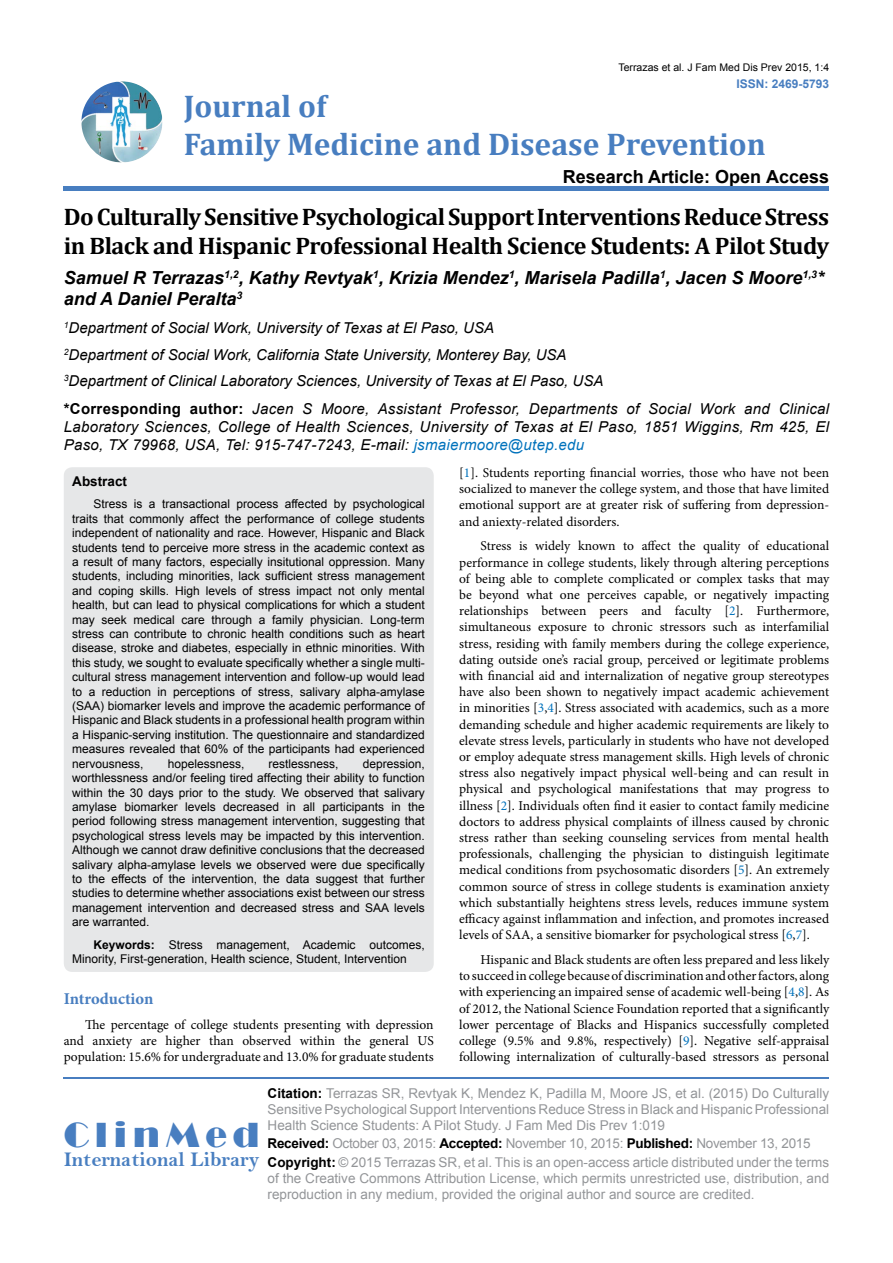
<style>
.page{position:relative;width:893px;height:1263px;background:#fff}
.page>*{position:absolute;margin:0;border:0;box-sizing:border-box;transform-origin:0 0}
.t1{font:36px "Broadway";letter-spacing:.16em;color:#487ec0}
.t2{font:700 31.5px/37.8px "Cambria";color:#487ec0}
.t3{font:700 24px/28.8px "Cambria";letter-spacing:-.02em;color:#000}
.t4{font:21px "Bell MT Bold";color:#487ec0}
.t5{font:italic 700 18px/21.6px "Arial";color:#000}
.t6{font:700 18px "Arial";color:#000}
.t7{font:700 16.5px "Minion Pro";letter-spacing:-.005em;color:#487ec0}
.t8{font:italic 15px/26.5px "Arial";color:#000}
.t9{font:13.5px/16.2px "Minion Pro";color:#000;text-align:justify}
.t10{font:13.5px/16.2px "Arial";color:#939598}
.t11{font:700 13.5px "Arial";color:#000}
.t12{font:12px/14.4px "Arial";color:#000;text-align:justify}
.t13{font:700 12px "Arial";color:#487ec0}
.t14{font:10.5px "Arial";color:#000}
.s1{font-weight:700;font-style:normal}
.s2{color:#0072bc}
.s3{font-weight:700}
.s4{font-weight:700;color:#000}
</style>
<div class="page">
<img style="left:81px;top:81px;width:81px;height:81px;border-radius:41px">
<div style="left:64px;top:186px;width:765px;height:5px;background:#487ec0"></div>
<hr style="left:64px;top:1077px;width:765px;height:2px;background:#487ec0">
<div style="left:64px;top:467px;width:370px;height:505px;background:#e6e7e8;border-radius:9px"></div>
<p class="t14" style="left:618px;top:61px;width:212px">Terrazas et al. J Fam Med Dis Prev 2015, 1:4</p>
<p class="t13" style="left:736px;top:75px;width:94px">ISSN: 2469-5793</p>
<h2 class="t2" style="left:184px;top:86px;width:584px">Journal of<br>Family Medicine and Disease Prevention</h2>
<h3 class="t6" style="left:563px;top:164px;width:268px">Research Article: Open Access</h3>
<h3 class="t3" style="left:64px;top:201px;width:767px">Do Culturally Sensitive Psychological Support Interventions Reduce Stress in Black and Hispanic Professional Health Science Students: A Pilot Study</h3>
<h3 class="t5" style="left:64px;top:267px;width:762px">Samuel R Terrazas<sup>1,2</sup>, Kathy Revtyak<sup>1</sup>, Krizia Mendez<sup>1</sup>, Marisela Padilla<sup>1</sup>, Jacen S Moore<sup>1,3</sup>* and A Daniel Peralta<sup>3</sup></h3>
<p class="t8" style="left:64px;top:315px;width:541px"><sup>1</sup>Department of Social Work, University of Texas at El Paso, USA<br><sup>2</sup>Department of Social Work, California State University, Monterey Bay, USA<br><sup>3</sup>Department of Clinical Laboratory Sciences, University of Texas at El Paso, USA</p>
<p class="t8" style="left:64px;top:400px;width:767px;line-height:18px;text-align:justify"><span class="s1">*Corresponding author:</span> Jacen S Moore, Assistant Professor, Departments of Social Work and Clinical Laboratory Sciences, College of Health Sciences, University of Texas at El Paso, 1851 Wiggins, Rm 425, El Paso, TX 79968, USA, Tel: 915-747-7243, E-mail: <span class="s2">jsmaiermoore@utep.edu</span></p>
<p class="t9" style="left:459px;top:465px;width:371px">[<span class="s2">1</span>]. Students reporting financial worries, those who have not been socialized to manever the college system, and those that have limited emotional support are at greater risk of suffering from depression&shy;and aniexty-related disorders.</p>
<p class="t9" style="left:459px;top:538px;width:371px;text-indent:21px">Stress is widely known to affect the quality of educational performance in college students, likely through altering perceptions of being able to complete complicated or complex tasks that may be beyond what one perceives capable, or negatively impacting relationships between peers and faculty [<span class="s2">2</span>]. Furthermore, simultaneous exposure to chronic stressors such as interfamilial stress, residing with family members during the college experience, dating outside one’s racial group, perceived or legitimate problems with financial aid and internalization of negative group stereotypes have also been shown to negatively impact academic achievement in minorities [<span class="s2">3</span>,<span class="s2">4</span>]. Stress associated with academics, such as a more demanding schedule and higher academic requirements are likely to elevate stress levels, particularly in students who have not developed or employ adequate stress management skills. High levels of chronic stress also negatively impact physical well-being and can result in physical and psychological manifestations that may progress to illness [<span class="s2">2</span>]. Individuals often find it easier to contact family medicine doctors to address physical complaints of illness caused by chronic stress rather than seeking counseling services from mental health professionals, challenging the physician to distinguish legitimate medical conditions from psychosomatic disorders [<span class="s2">5</span>]. An extremely common source of stress in college students is examination anxiety which substantially heightens stress levels, reduces immune system efficacy against inflammation and infection, and promotes increased levels of SAA, a sensitive biomarker for psychological stress [<span class="s2">6</span>,<span class="s2">7</span>].</p>
<p class="t9" style="left:459px;top:951px;width:371px;text-indent:21px">Hispanic and Black students are often less prepared and less likely to succeed in college because of discrimination and other factors, along with experiencing an impaired sense of academic well-being [<span class="s2">4</span>,<span class="s2">8</span>]. As of 2012, the National Science Foundation reported that a significantly lower percentage of Blacks and Hispanics successfully completed college (9.5% and 9.8%, respectively) [<span class="s2">9</span>]. Negative self-appraisal following internalization of culturally-based stressors as personal</p>
<p class="t11" style="left:72px;top:472px;width:56px">Abstract</p>
<p class="t12" style="left:72px;top:497px;width:354px;text-indent:21px">Stress is a transactional process affected by psychological traits that commonly affect the performance of college students independent of nationality and race. However, Hispanic and Black students tend to perceive more stress in the academic context as a result of many factors, especially insitutional oppression. Many students, including minorities, lack sufficient stress management and coping skills. High levels of stress impact not only mental health, but can lead to physical complications for which a student may seek medical care through a family physician. Long-term stress can contribute to chronic health conditions such as heart disease, stroke and diabetes, especially in ethnic minorities. With this study, we sought to evaluate specifically whether a single multi&shy;cultural stress management intervention and follow-up would lead to a reduction in perceptions of stress, salivary alpha-amylase (SAA) biomarker levels and improve the academic performance of Hispanic and Black students in a professional health program within a Hispanic-serving institution. The questionnaire and standardized measures revealed that 60% of the participants had experienced nervousness,</p>
<p class="t12" style="left:72px;top:756px;width:354px;text-indent:290px">depression, worthlessness and/or feeling tired affecting their ability to function within the 30 days prior to the study. We observed that salivary amylase biomarker levels decreased in all participants in the period following stress management intervention, suggesting that psychological stress levels may be impacted by this intervention.<br>Although we cannot draw definitive conclusions that the decreased salivary alpha-amylase levels we observed were due specifically to the effects of the intervention, the data suggest that further studies to determine whether associations exist between our stress management intervention and decreased stress and SAA levels are warranted.</p>
<p class="t12" style="left:72px;top:938px;width:354px;text-indent:21px"><span class="s3">Keywords:</span> Stress management, Academic outcomes,<br>Minority, First-generation, Health science, Student, Intervention</p>
<p class="t7" style="left:64px;top:987px;width:91px">Introduction</p>
<p class="t9" style="left:64px;top:1016px;width:371px;text-indent:21px">The percentage of college students presenting with depression and anxiety are higher than observed within the general US population: 15.6% for undergraduate and 13.0% for graduate students</p>
<p class="t12" style="left:168px;top:756px;width:78px">hopelessness,</p>
<p class="t12" style="left:269px;top:756px;width:72px">restlessness,</p>
<h1 class="t1" style="left:64px;top:1113px;width:197px">ClinMed</h1>
<h3 class="t4" style="left:64px;top:1147px;width:197px">International Library</h3>
<p class="t10" style="left:268px;top:1085px;width:563px;text-align:justify"><span class="s4">Citation:</span> Terrazas SR, Revtyak K, Mendez K, Padilla M, Moore JS, et al. (2015) Do Culturally Sensitive Psychological Support Interventions Reduce Stress in Black and Hispanic Professional Health Science Students: A Pilot Study. J Fam Med Dis Prev 1:019</p>
<p class="t10" style="left:268px;top:1134px;width:563px;line-height:18.6px"><span class="s4">Received:</span> October 03, 2015: <span class="s4">Accepted:</span> November 10, 2015: <span class="s4">Published:</span> November 13, 2015<br><span class="s4">Copyright:</span> © 2015 Terrazas SR, et al. This is an open-access article distributed under the terms</p>
<p class="t10" style="left:268px;top:1170px;width:563px">of the Creative Commons Attribution License, which permits unrestricted use, distribution, and reproduction in any medium, provided the original author and source are credited.</p>
</div>
